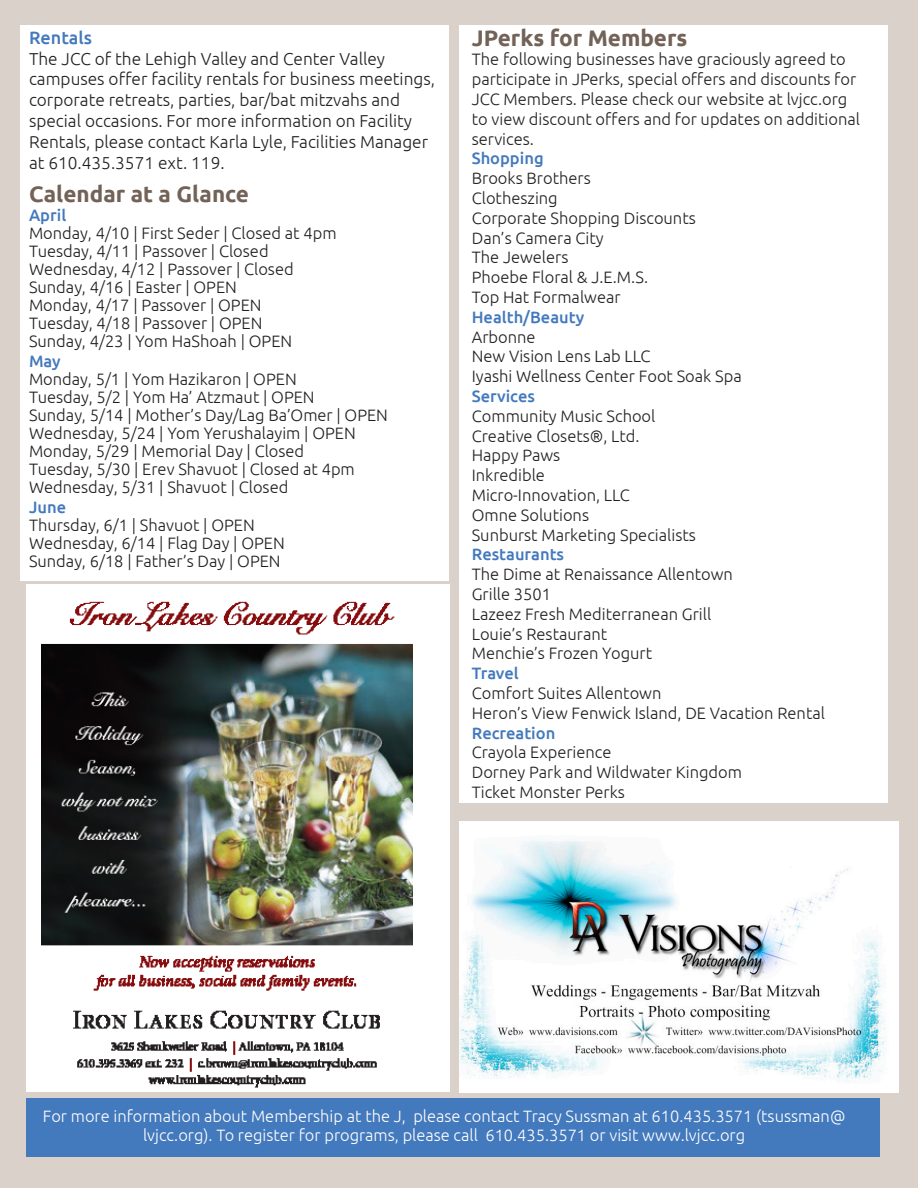
<style>
.page{position:relative;width:918px;height:1188px;background:#d9d1ca}
.page>*{position:absolute;margin:0;border:0;box-sizing:border-box;transform-origin:0 0}
.t1{font:700 22.5px "Ubuntu";color:#726258}
.t2{font:500 18px "Ubuntu";color:#4379bd}
.t3{font:300 17.25px/20.7px "Ubuntu";color:#231f20}
.t4{font:300 16.5px/19.8px "Ubuntu";color:#231f20}
.t5{font:300 16.5px/19.8px "Ubuntu";color:#fff;text-align:center}
.t6{font:500 16.5px "Ubuntu";color:#4379bd}
</style>
<div class="page">
<div style="left:26px;top:1098px;width:853px;height:58px;background:#4379bd"></div>
<div style="left:460px;top:26px;width:428px;height:777px;background:#fff"></div>
<div style="left:21px;top:26px;width:428px;height:555px;background:#fff"></div>
<img style="left:460px;top:822px;width:439px;height:271px">
<div style="left:26px;top:585px;width:423px;height:507px;background:#fff"></div>
<img style="left:42px;top:601px;width:370px;height:487px">
<p class="t2" style="left:29px;top:26px;width:65px">Rentals</p>
<p class="t3" style="left:29px;top:48px;width:408px">The JCC of the Lehigh Valley and Center Valley campuses offer facility rentals for business meetings, corporate retreats, parties, bar/bat mitzvahs and special occasions. For more information on Facility Rentals, please contact Karla Lyle, Facilities Manager at 610.435.3571 ext. 119.</p>
<p class="t1" style="left:29px;top:180px;width:222px">Calendar at a Glance</p>
<p class="t6" style="left:29px;top:205px;width:39px">April</p>
<p class="t4" style="left:29px;top:224px;width:309px;line-height:18px">Monday, 4/10 | First Seder | Closed at 4pm<br>Tuesday, 4/11 | Passover | Closed</p>
<p class="t4" style="left:29px;top:259px;width:266px">Wednesday, 4/12 | Passover | Closed</p>
<p class="t4" style="left:29px;top:277px;width:209px">Sunday, 4/16 | Easter | OPEN</p>
<p class="t4" style="left:29px;top:295px;width:234px">Monday, 4/17 | Passover | OPEN</p>
<p class="t4" style="left:29px;top:313px;width:235px">Tuesday, 4/18 | Passover | OPEN</p>
<p class="t4" style="left:29px;top:331px;width:265px">Sunday, 4/23 | Yom HaShoah | OPEN</p>
<p class="t6" style="left:29px;top:351px;width:33px">May</p>
<p class="t4" style="left:29px;top:369px;width:269px">Monday, 5/1 | Yom Hazikaron | OPEN</p>
<p class="t4" style="left:29px;top:387px;width:287px">Tuesday, 5/2 | Yom Ha’ Atzmaut | OPEN</p>
<p class="t4" style="left:29px;top:405px;width:361px">Sunday, 5/14 | Mother’s Day/Lag Ba’Omer | OPEN</p>
<p class="t4" style="left:29px;top:423px;width:328px">Wednesday, 5/24 | Yom Yerushalayim | OPEN</p>
<p class="t4" style="left:29px;top:441px;width:277px">Monday, 5/29 | Memorial Day | Closed</p>
<p class="t4" style="left:29px;top:459px;width:327px">Tuesday, 5/30 | Erev Shavuot | Closed at 4pm</p>
<p class="t4" style="left:29px;top:477px;width:261px">Wednesday, 5/31 | Shavuot | Closed</p>
<p class="t6" style="left:29px;top:497px;width:39px">June</p>
<p class="t4" style="left:29px;top:515px;width:227px">Thursday, 6/1 | Shavuot | OPEN</p>
<p class="t4" style="left:29px;top:533px;width:257px">Wednesday, 6/14 | Flag Day | OPEN</p>
<p class="t4" style="left:29px;top:551px;width:253px">Sunday, 6/18 | Father’s Day | OPEN</p>
<p class="t1" style="left:472px;top:24px;width:217px">JPerks for Members</p>
<p class="t4" style="left:472px;top:49px;width:390px">The following businesses have graciously agreed to participate in JPerks, special offers and discounts for JCC Members. Please check our website at lvjcc.org to view discount offers and for updates on additional services.</p>
<p class="t6" style="left:472px;top:148px;width:73px">Shopping</p>
<p class="t4" style="left:472px;top:168px;width:120px">Brooks Brothers</p>
<p class="t4" style="left:472px;top:188px;width:87px">Clotheszing</p>
<p class="t4" style="left:472px;top:208px;width:226px">Corporate Shopping Discounts</p>
<p class="t4" style="left:472px;top:227px;width:133px">Dan’s Camera City</p>
<p class="t4" style="left:472px;top:247px;width:98px">The Jewelers</p>
<p class="t4" style="left:472px;top:267px;width:178px">Phoebe Floral &amp; J.E.M.S.</p>
<p class="t4" style="left:472px;top:287px;width:150px">Top Hat Formalwear</p>
<p class="t6" style="left:472px;top:306px;width:114px">Health/Beauty</p>
<p class="t4" style="left:472px;top:326px;width:180px">Arbonne<br>New Vision Lens Lab LLC</p>
<p class="t4" style="left:472px;top:366px;width:272px">Iyashi Wellness Center Foot Soak Spa</p>
<p class="t6" style="left:472px;top:386px;width:65px">Services</p>
<p class="t4" style="left:472px;top:406px;width:185px">Community Music School</p>
<p class="t4" style="left:472px;top:425px;width:169px">Creative Closets®, Ltd.</p>
<p class="t4" style="left:472px;top:445px;width:90px">Happy Paws</p>
<p class="t4" style="left:472px;top:465px;width:75px">Inkredible</p>
<p class="t4" style="left:472px;top:485px;width:160px">Micro-Innovation, LLC</p>
<p class="t4" style="left:472px;top:505px;width:119px">Omne Solutions</p>
<p class="t4" style="left:472px;top:524px;width:226px">Sunburst Marketing Specialists</p>
<p class="t6" style="left:472px;top:544px;width:94px">Restaurants</p>
<p class="t4" style="left:472px;top:564px;width:263px">The Dime at Renaissance Allentown</p>
<p class="t4" style="left:472px;top:584px;width:81px">Grille 3501</p>
<p class="t4" style="left:472px;top:604px;width:241px">Lazeez Fresh Mediterranean Grill</p>
<p class="t4" style="left:472px;top:623px;width:137px">Louie’s Restaurant</p>
<p class="t4" style="left:472px;top:643px;width:182px">Menchie’s Frozen Yogurt</p>
<p class="t6" style="left:472px;top:663px;width:49px">Travel</p>
<p class="t4" style="left:472px;top:683px;width:191px">Comfort Suites Allentown</p>
<p class="t4" style="left:472px;top:703px;width:355px">Heron’s View Fenwick Island, DE Vacation Rental</p>
<p class="t6" style="left:472px;top:722px;width:85px">Recreation</p>
<p class="t4" style="left:472px;top:742px;width:141px">Crayola Experience</p>
<p class="t4" style="left:472px;top:762px;width:272px">Dorney Park and Wildwater Kingdom</p>
<p class="t4" style="left:472px;top:782px;width:155px">Ticket Monster Perks</p>
<p class="t5" style="left:43px;top:1106px;width:804px">For more information about Membership at the J, please contact Tracy Sussman at 610.435.3571 (tsussman@ lvjcc.org). To register for programs, please call 610.435.3571 or visit www.lvjcc.org</p>
</div>
